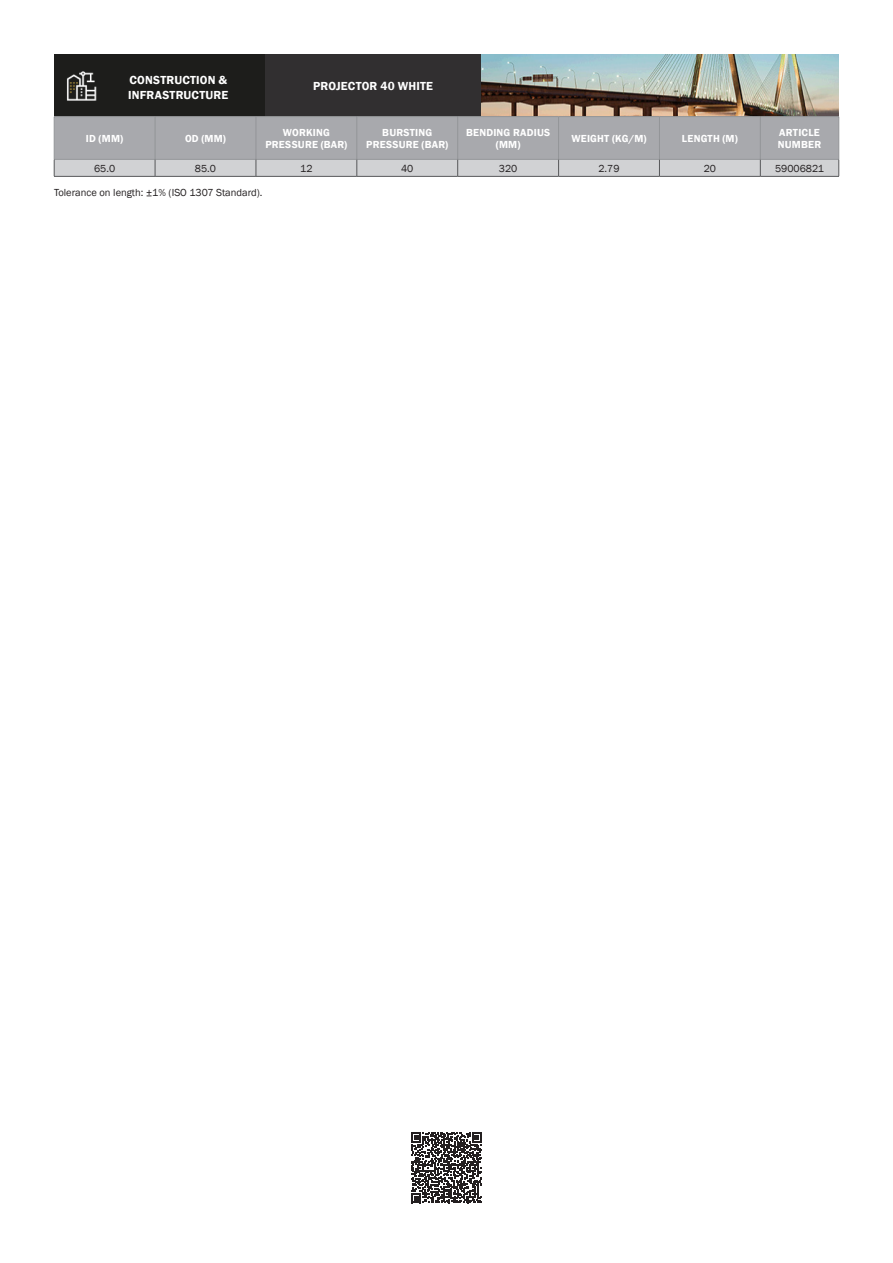
<style>
.page{position:relative;width:893px;height:1263px;background:#fff}
.page>*{position:absolute;margin:0;border:0;box-sizing:border-box;transform-origin:0 0}
._004_MARKET_SEGMENT{font:600 12px/15px "Franklin Gothic";letter-spacing:.02em;color:#fff}
._006_TITRE{font:600 12px "Franklin Gothic";letter-spacing:.015em;color:#fff}
.Paragraph_Style_1{font:600 10.5px/12px "Franklin Gothic";letter-spacing:.02em;color:#fff;text-align:center}
.ItemTableBody{font:10.5px "Franklin Gothic";color:#231f20}
</style>
<div class="page">
<img style="left:481px;top:54px;width:358px;height:62px">
<div style="left:54px;top:54px;width:211px;height:62px;background:#1d1d1b"></div>
<div style="left:265px;top:54px;width:216px;height:64px;background:#312f30"></div>
<hr style="left:54px;top:116px;width:101px;height:1px;background:#939598">
<hr style="left:155px;top:116px;width:101px;height:1px;background:#939598">
<hr style="left:256px;top:116px;width:101px;height:1px;background:#939598">
<hr style="left:357px;top:116px;width:101px;height:1px;background:#939598">
<hr style="left:458px;top:116px;width:101px;height:1px;background:#939598">
<hr style="left:559px;top:116px;width:100px;height:1px;background:#939598">
<hr style="left:659px;top:116px;width:101px;height:1px;background:#939598">
<hr style="left:760px;top:116px;width:79px;height:1px;background:#939598">
<svg style="left:54px;top:117px;width:785px;height:59px;background:#b1b3b6"></svg>
<hr style="left:54px;top:176px;width:101px;height:1px;background:#57585a">
<hr style="left:155px;top:176px;width:101px;height:1px;background:#57585a">
<hr style="left:256px;top:176px;width:101px;height:1px;background:#57585a">
<hr style="left:357px;top:176px;width:101px;height:1px;background:#57585a">
<hr style="left:458px;top:176px;width:101px;height:1px;background:#57585a">
<hr style="left:559px;top:176px;width:100px;height:1px;background:#57585a">
<hr style="left:659px;top:176px;width:101px;height:1px;background:#57585a">
<hr style="left:760px;top:176px;width:79px;height:1px;background:#57585a">
<svg style="left:411px;top:1132px;width:71px;height:71px"></svg>
<p class="_004_MARKET_SEGMENT" style="left:128px;top:73px;width:102px">CONSTRUCTION &amp;<br>INFRASTRUCTURE</p>
<p class="_006_TITRE" style="left:313px;top:79px;width:121px">PROJECTOR 40 WHITE</p>
<p class="Paragraph_Style_1" style="left:86px;top:132px;width:39px">ID (MM)</p>
<p class="Paragraph_Style_1" style="left:185px;top:132px;width:43px">OD (MM)</p>
<p class="Paragraph_Style_1" style="left:265px;top:126px;width:84px">WORKING<br>PRESSURE (BAR)</p>
<p class="Paragraph_Style_1" style="left:366px;top:126px;width:84px">BURSTING<br>PRESSURE (BAR)</p>
<p class="Paragraph_Style_1" style="left:466px;top:126px;width:86px">BENDING RADIUS (MM)</p>
<p class="Paragraph_Style_1" style="left:571px;top:132px;width:77px">WEIGHT (KG/M)</p>
<p class="Paragraph_Style_1" style="left:682px;top:132px;width:57px">LENGTH (M)</p>
<p class="Paragraph_Style_1" style="left:778px;top:126px;width:45px;text-align:left">ARTICLE<br>NUMBER</p>
<p class="ItemTableBody" style="left:94px;top:162px;width:23px">65.0</p>
<p class="ItemTableBody" style="left:195px;top:162px;width:23px">85.0</p>
<p class="ItemTableBody" style="left:300px;top:162px;width:14px">12</p>
<p class="ItemTableBody" style="left:401px;top:162px;width:14px">40</p>
<p class="ItemTableBody" style="left:499px;top:162px;width:20px">320</p>
<p class="ItemTableBody" style="left:598px;top:162px;width:23px">2.79</p>
<p class="ItemTableBody" style="left:704px;top:162px;width:14px">20</p>
<p class="ItemTableBody" style="left:775px;top:162px;width:50px">59006821</p>
<p class="ItemTableBody" style="left:54px;top:186px;width:210px">Tolerance on length: ±1% (ISO 1307 Standard).</p>
</div>
